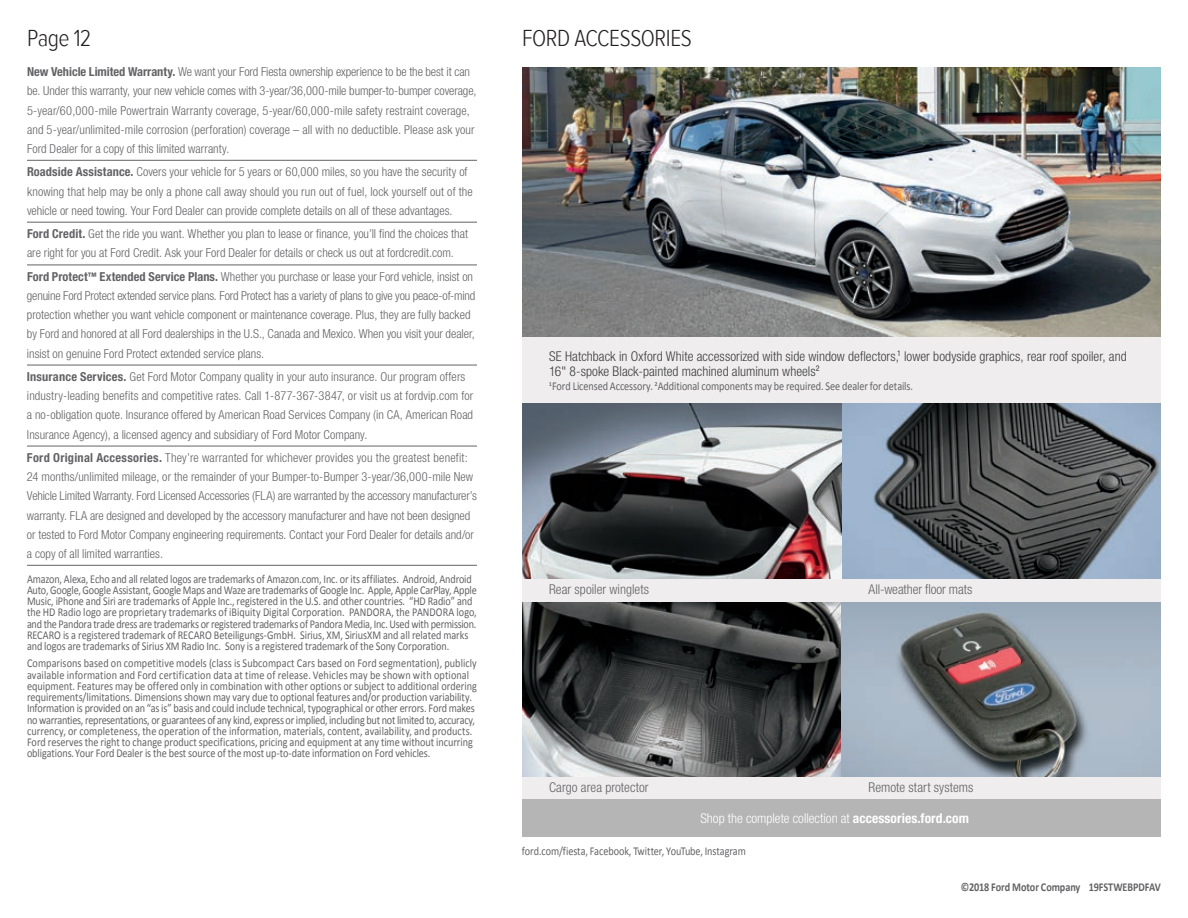
<style>
.page{position:relative;width:1188px;height:918px;background:#fff}
.page>*{position:absolute;margin:0;border:0;box-sizing:border-box;transform-origin:0 0}
.t1{font:300 24px "Proxima Nova Cond";letter-spacing:-.02em;color:#231f20}
.t2{font:300 condensed 13.5px/15px "Helvetica Neue LT Std";letter-spacing:.005em;color:#3e3e3f}
.t3{font:300 condensed 13.5px "Helvetica Neue LT Std";letter-spacing:.005em;color:#636366}
.t4{font:300 condensed 13.5px "Helvetica Neue LT Std";color:#fff}
.t5{font:300 condensed 12.3px/19px "Helvetica Neue LT Std";color:#636366}
.t6{font:12px/11.2px "Calibri";letter-spacing:-.005em;color:#636366;scale:.85 1}
.t7{font:700 12px "Calibri";letter-spacing:-.005em;color:#636366;scale:.85 1}
.s1{font-weight:700}
.s2{font-weight:700;font-size:10.5px}
</style>
<div class="page">
<hr style="left:27px;top:160px;width:450px;height:1px;background:#636366">
<hr style="left:27px;top:222px;width:450px;height:1px;background:#636366">
<hr style="left:27px;top:265px;width:450px;height:1px;background:#636366">
<hr style="left:27px;top:365px;width:450px;height:1px;background:#636366">
<hr style="left:27px;top:446px;width:450px;height:1px;background:#636366">
<hr style="left:27px;top:565px;width:450px;height:1px;background:#636366">
<img style="left:522px;top:68px;width:639px;height:270px">
<img style="left:522px;top:602px;width:639px;height:175px">
<img style="left:522px;top:404px;width:639px;height:175px">
<div style="left:522px;top:338px;width:639px;height:66px;background:#efeded"></div>
<div style="left:522px;top:579px;width:639px;height:23px;background:#efeded"></div>
<div style="left:522px;top:777px;width:639px;height:23px;background:#efeded"></div>
<div style="left:522px;top:800px;width:639px;height:37px;background:#b6b5b6"></div>
<h1 class="t1" style="left:27px;top:25px;width:66px">Page 12</h1>
<h2 class="t1" style="left:522px;top:25px;width:171px">FORD ACCESSORIES</h2>
<p class="t5" style="left:27px;top:62px;width:451px"><span class="s1">New Vehicle Limited Warranty.</span> We want your Ford Fiesta ownership experience to be the best it can be. Under this warranty, your new vehicle comes with 3-year/36,000-mile bumper-to-bumper coverage, 5-year/60,000-mile Powertrain Warranty coverage, 5-year/60,000-mile safety restraint coverage, and 5-year/unlimited-mile corrosion (perforation) coverage – all with no deductible. Please ask your Ford Dealer for a copy of this limited warranty.</p>
<p class="t5" style="left:27px;top:162px;width:447px"><span class="s1">Roadside Assistance.</span> Covers your vehicle for 5 years or 60,000 miles, so you have the security of knowing that help may be only a phone call away should you run out of fuel, lock yourself out of the vehicle or need towing. Your Ford Dealer can provide complete details on all of these advantages.</p>
<p class="t5" style="left:27px;top:224px;width:443px"><span class="s1">Ford Credit.</span> Get the ride you want. Whether you plan to lease or finance, you’ll find the choices that are right for you at Ford Credit. Ask your Ford Dealer for details or check us out at fordcredit.com.</p>
<p class="t5" style="left:27px;top:267px;width:450px"><span class="s1">Ford Protect</span><span class="s2">™</span> <span class="s1">Extended Service Plans.</span> Whether you purchase or lease your Ford vehicle, insist on genuine Ford Protect extended service plans. Ford Protect has a variety of plans to give you peace-of-mind protection whether you want vehicle component or maintenance coverage. Plus, they are fully backed by Ford and honored at all Ford dealerships in the U.S., Canada and Mexico. When you visit your dealer, insist on genuine Ford Protect extended service plans.</p>
<p class="t5" style="left:27px;top:367px;width:448px"><span class="s1">Insurance Services.</span> Get Ford Motor Company quality in your auto insurance. Our program offers industry-leading benefits and competitive rates. Call 1-877-367-3847, or visit us at fordvip.com for a no-obligation quote. Insurance offered by American Road Services Company (in CA, American Road Insurance Agency), a licensed agency and subsidiary of Ford Motor Company.</p>
<p class="t5" style="left:27px;top:448px;width:451px"><span class="s1">Ford Original Accessories.</span> They’re warranted for whichever provides you the greatest benefit:<br>24 months/unlimited mileage, or the remainder of your Bumper-to-Bumper 3-year/36,000-mile New Vehicle Limited Warranty. Ford Licensed Accessories (FLA) are warranted by the accessory manufacturer’s warranty. FLA are designed and developed by the accessory manufacturer and have not been designed or tested to Ford Motor Company engineering requirements. Contact your Ford Dealer for details and/or a copy of all limited warranties.</p>
<p class="t6" style="left:27px;top:573px;width:531px">Amazon, Alexa, Echo and all related logos are trademarks of Amazon.com, Inc. or its affiliates. Android, Android Auto, Google, Google Assistant, Google Maps and Waze are trademarks of Google Inc. Apple, Apple CarPlay, Apple Music, iPhone and Siri are trademarks of Apple Inc., registered in the U.S. and other countries. “HD Radio” and the HD Radio logo are proprietary trademarks of iBiquity Digital Corporation. PANDORA, the PANDORA logo, and the Pandora trade dress are trademarks or registered trademarks of Pandora Media, Inc. Used with permission.<br>RECARO is a registered trademark of RECARO Beteiligungs-GmbH. Sirius, XM, SiriusXM and all related marks and logos are trademarks of Sirius XM Radio Inc. Sony is a registered trademark of the Sony Corporation.</p>
<p class="t6" style="left:27px;top:658px;width:531px">Comparisons based on competitive models (class is Subcompact Cars based on Ford segmentation), publicly available information and Ford certification data at time of release. Vehicles may be shown with optional equipment. Features may be offered only in combination with other options or subject to additional ordering requirements/limitations. Dimensions shown may vary due to optional features and/or production variability.<br>Information is provided on an “as is” basis and could include technical, typographical or other errors. Ford makes no warranties, representations, or guarantees of any kind, express or implied, including but not limited to, accuracy, currency, or completeness, the operation of the information, materials, content, availability, and products.<br>Ford reserves the right to change product specifications, pricing and equipment at any time without incurring obligations. Your Ford Dealer is the best source of the most up-to-date information on Ford vehicles.</p>
<p class="t2" style="left:549px;top:348px;width:579px">SE Hatchback in Oxford White accessorized with side window deflectors,<sup>1</sup> lower bodyside graphics, rear roof spoiler, and<br>16" 8-spoke Black-painted machined aluminum wheels<sup>2</sup></p>
<p class="t6" style="left:549px;top:380px;width:430px"><sup>1</sup>Ford Licensed Accessory. <sup>2</sup>Additional components may be required. See dealer for details.</p>
<p class="t3" style="left:549px;top:581px;width:102px">Rear spoiler winglets</p>
<p class="t3" style="left:869px;top:581px;width:105px">All-weather floor mats</p>
<p class="t3" style="left:549px;top:779px;width:101px">Cargo area protector</p>
<p class="t3" style="left:869px;top:779px;width:106px">Remote start systems</p>
<p class="t4" style="left:700px;top:811px;width:270px">Shop the complete collection at <span class="s1">accessories.ford.com</span></p>
<p class="t6" style="left:522px;top:845px;width:265px">ford.com/fiesta, Facebook, Twitter, YouTube, Instagram</p>
<p class="t7" style="left:961px;top:879px;width:237px">©2018 Ford Motor Company 19FSTWEBPDFAV</p>
</div>
